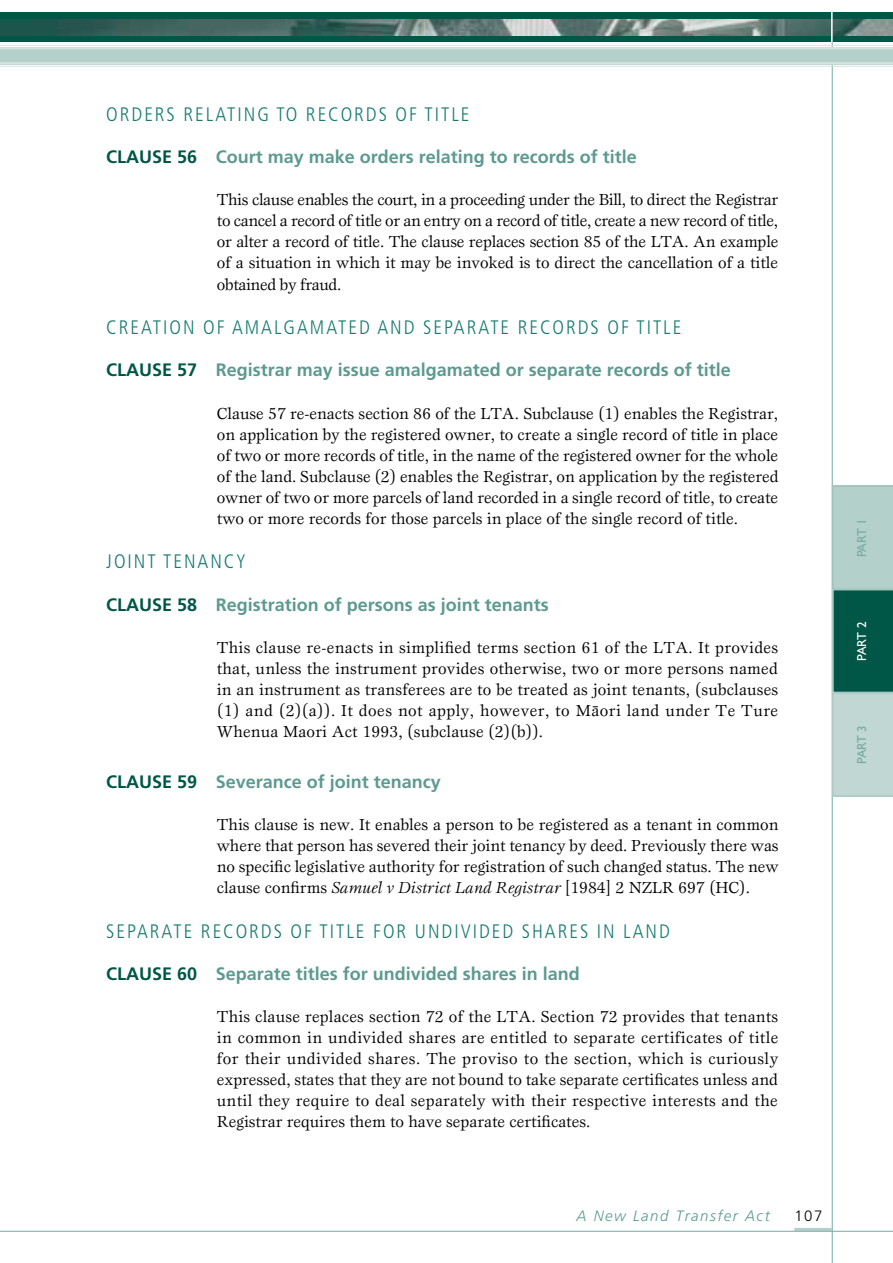
<style>
.page{position:relative;width:893px;height:1263px;background:#fff}
.page>*{position:absolute;margin:0;border:0;box-sizing:border-box;transform-origin:0 0}
.t1{font:300 condensed 19.5px "Frutiger";letter-spacing:.1em;color:#177b6f}
.t2{font:700 18px "Frutiger Maori";color:#5c9a90}
.t3{font:16.5px/21px "Esprit Maori";color:#000;text-align:justify}
.t4{font:italic 300 15px "Frutiger Maori";letter-spacing:.1em;color:#5c9a90}
.t5{font:300 15px "Frutiger";color:#000}
.t6{font:13.05px "Gill Sans";letter-spacing:-.08em;color:#78aaa3}
.t7{font:13.05px "Gill Sans";color:#fff}
.s1{color:#005747}
.s2{font-style:italic}
</style>
<div class="page">
<hr style="left:832px;top:42px;width:1px;height:1221px;background:#78aaa3">
<div style="left:0;top:12px;width:893px;height:30px;background:#005747"></div>
<svg style="left:0;top:45px;width:893px;height:22px;background:#c4dad5"></svg>
<img style="left:0;top:19px;width:893px;height:16px">
<hr style="left:831px;top:9px;width:2px;height:33px;background:#fff">
<hr style="left:794px;top:1228px;width:38px;height:3px;background:#b4d0ca">
<hr style="left:0;top:1231px;width:893px;height:1px;background:#78aaa3">
<svg style="left:831px;top:484px;width:62px;height:314px;background:#82ada5"></svg>
<p class="t1" style="left:106px;top:103px;width:365px">ORDERS RELATING TO RECORDS OF TITLE</p>
<p class="t2" style="left:106px;top:146px;width:532px"><span class="s1">Clause 56</span> Court may make orders relating to records of title</p>
<p class="t3" style="left:217px;top:189px;width:563px">This clause enables the court, in a proceeding under the Bill, to direct the Registrar to cancel a record of title or an entry on a record of title, create a new record of title, or alter a record of title. The clause replaces section 85 of the LTA. An example of a situation in which it may be invoked is to direct the cancellation of a title obtained by fraud.</p>
<p class="t1" style="left:106px;top:316px;width:577px">CREATION OF AMALGAMATED AND SEPARATE RECORDS OF TITLE</p>
<p class="t2" style="left:106px;top:360px;width:626px"><span class="s1">Clause 57</span> Registrar may issue amalgamated or separate records of title</p>
<p class="t3" style="left:217px;top:402px;width:563px">Clause 57 re-enacts section 86 of the LTA. Subclause (1) enables the Registrar, on application by the registered owner, to create a single record of title in place of two or more records of title, in the name of the registered owner for the whole of the land. Subclause (2) enables the Registrar, on application by the registered owner of two or more parcels of land recorded in a single record of title, to create two or more records for those parcels in place of the single record of title.</p>
<p class="t1" style="left:106px;top:550px;width:141px">JOINT TENANCY</p>
<p class="t2" style="left:106px;top:594px;width:444px"><span class="s1">Clause 58</span> Registration of persons as joint tenants</p>
<p class="t3" style="left:217px;top:637px;width:563px">This clause re-enacts in simplified terms section 61 of the LTA. It provides that, unless the instrument provides otherwise, two or more persons named in an instrument as transferees are to be treated as joint tenants, (subclauses (1) and (2)(a)). It does not apply, however, to Mäori land under Te Ture Whenua Maori Act 1993, (subclause (2)(b)).</p>
<p class="t2" style="left:106px;top:771px;width:336px"><span class="s1">Clause 59</span> Severance of joint tenancy</p>
<p class="t3" style="left:217px;top:814px;width:563px">This clause is new. It enables a person to be registered as a tenant in common where that person has severed their joint tenancy by deed. Previously there was no specific legislative authority for registration of such changed status. The new clause confirms <span class="s2">Samuel v District Land Registrar</span> [1984] 2 NZLR 697 (HC).</p>
<p class="t1" style="left:106px;top:920px;width:565px">SEPARATE RECORDS OF TITLE FOR UNDIVIDED SHARES IN LAND</p>
<p class="t2" style="left:106px;top:963px;width:475px"><span class="s1">Clause 60</span> Separate titles for undivided shares in land</p>
<p class="t3" style="left:217px;top:1006px;width:563px">This clause replaces section 72 of the LTA. Section 72 provides that tenants in common in undivided shares are entitled to separate certificates of title for their undivided shares. The proviso to the section, which is curiously expressed, states that they are not bound to take separate certificates unless and until they require to deal separately with their respective interests and the Registrar requires them to have separate certificates.</p>
<p class="t4" style="left:577px;top:1207px;width:195px">A New Land Transfer Act</p>
<p class="t5" style="left:794px;top:1207px;width:30px">107</p>
<p class="t6" style="left:854px;top:557px;width:40px;rotate:-90deg">part 1</p>
<p class="t7" style="left:854px;top:661px;width:40px;rotate:-90deg">part 2</p>
<p class="t6" style="left:854px;top:764px;width:40px;rotate:-90deg">part 3</p>
</div>
